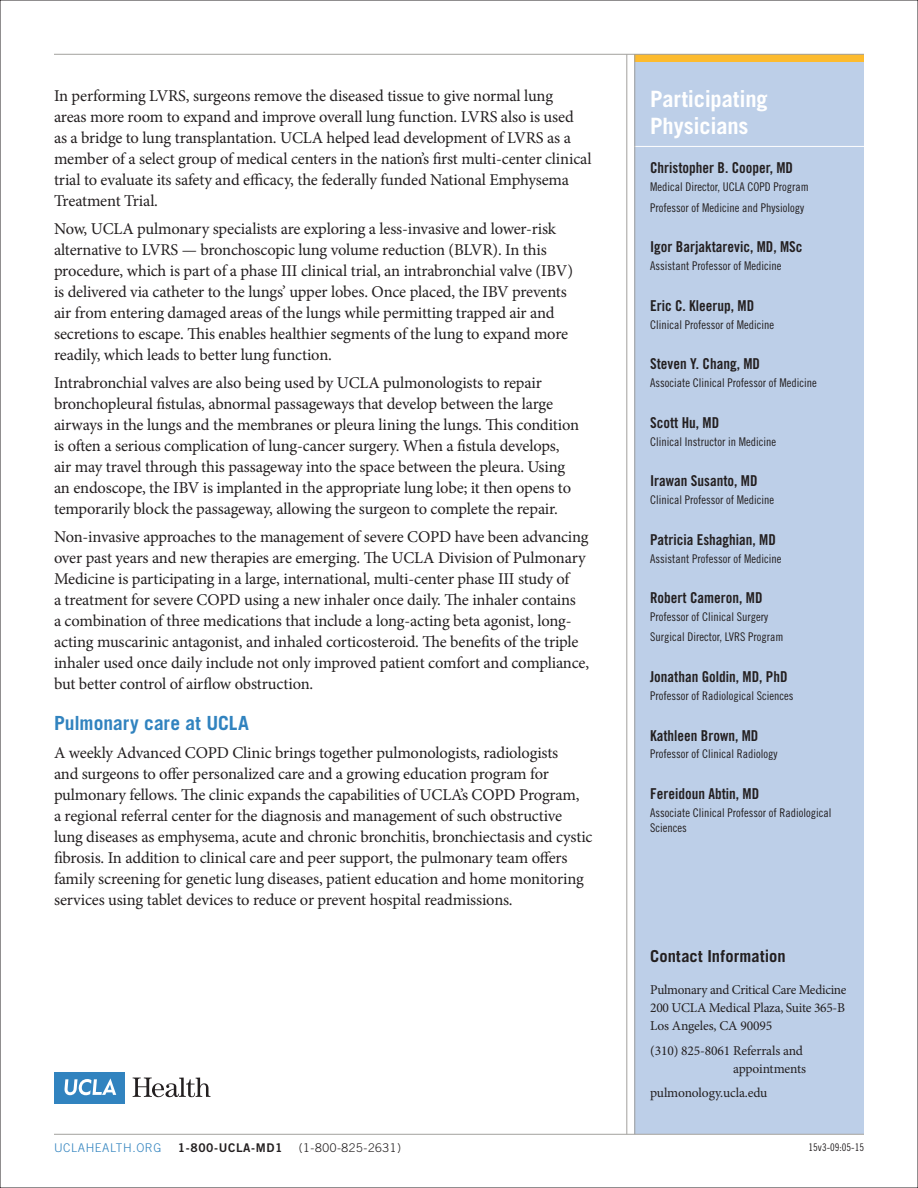
<style>
.page{position:relative;width:918px;height:1188px;background:#fff}
.page>*{position:absolute;margin:0;border:0;box-sizing:border-box;transform-origin:0 0}
.Sidebar_head{font:700 22.5px/27px "Trade Gothic";letter-spacing:-.005em;color:#fff}
.Blue_Subhead{font:700 19.5px "Trade Gothic";color:#3183bf}
.Body_copy{font:16.5px/21px "Minion Pro";letter-spacing:-.01em;color:#231f20}
.t1{font:700 16.5px "Trade Gothic";letter-spacing:.01em;color:#231f20}
.Faculty_Name{font:15px "Trade Gothic Bold Cond Twenty";color:#231f20}
.Sidebar_Copy{font:13.5px/18px "Minion Pro";letter-spacing:-.015em;color:#231f20;text-align:justify}
.Faculty_details{font:12px/15px "Trade Gothic Cond Eighteen";color:#231f20}
.t2{font:300 12px "Trade Gothic";letter-spacing:.05em;color:#231f20}
.t3{font:300 12px "Trade Gothic";letter-spacing:.05em;color:#3183bf}
.t4{font:12px "Trade Gothic Bold Two";letter-spacing:.05em;color:#231f20}
.t5{font:10.5px "Trade Gothic Cond Eighteen";color:#231f20}
</style>
<div class="page">
<div style="left:634px;top:54px;width:230px;height:1080px;background:#bdcfe8"></div>
<hr style="left:633px;top:146px;width:233px;height:1px;background:#fff">
<div style="left:634px;top:54px;width:230px;height:8px;background:#fdbb2e"></div>
<hr style="left:54px;top:1134px;width:810px;height:1px;background:#a2a19e">
<hr style="left:627px;top:54px;width:1px;height:1080px;background:#a2a19e">
<hr style="left:54px;top:54px;width:810px;height:1px;background:#a2a19e">
<hr style="left:634px;top:54px;width:1px;height:1080px;background:#a2a19e">
<div style="left:54px;top:1072px;width:71px;height:32px;background:#3183bf"></div>
<svg style="left:65px;top:1079px;width:51px;height:16px"></svg>
<svg style="left:133px;top:1078px;width:77px;height:19px"></svg>
<p class="Body_copy" style="left:54px;top:86px;width:539px">In performing LVRS, surgeons remove the diseased tissue to give normal lung<br>areas more room to expand and improve overall lung function. LVRS also is used<br>as a bridge to lung transplantation. UCLA helped lead development of LVRS as a member of a select group of medical centers in the nation’s first multi-center clinical trial to evaluate its safety and efficacy, the federally funded National Emphysema Treatment Trial.</p>
<p class="Body_copy" style="left:54px;top:218px;width:521px">Now, UCLA pulmonary specialists are exploring a less-invasive and lower-risk alternative to LVRS — bronchoscopic lung volume reduction (BLVR). In this procedure, which is part of a phase III clinical trial, an intrabronchial valve (IBV) is delivered via catheter to the lungs’ upper lobes. Once placed, the IBV prevents air from entering damaged areas of the lungs while permitting trapped air and secretions to escape. This enables healthier segments of the lung to expand more readily, which leads to better lung function.</p>
<p class="Body_copy" style="left:54px;top:372px;width:527px">Intrabronchial valves are also being used by UCLA pulmonologists to repair bronchopleural fistulas, abnormal passageways that develop between the large airways in the lungs and the membranes or pleura lining the lungs. This condition is often a serious complication of lung-cancer surgery. When a fistula develops, air may travel through this passageway into the space between the pleura. Using an endoscope, the IBV is implanted in the appropriate lung lobe; it then opens to temporarily block the passageway, allowing the surgeon to complete the repair.</p>
<p class="Body_copy" style="left:54px;top:526px;width:537px">Non-invasive approaches to the management of severe COPD have been advancing over past years and new therapies are emerging. The UCLA Division of Pulmonary Medicine is participating in a large, international, multi-center phase III study of<br>a treatment for severe COPD using a new inhaler once daily. The inhaler contains<br>a combination of three medications that include a long-acting beta agonist, long&shy;acting muscarinic antagonist, and inhaled corticosteroid. The benefits of the triple inhaler used once daily include not only improved patient comfort and compliance, but better control of airflow obstruction.</p>
<p class="Blue_Subhead" style="left:54px;top:711px;width:197px">Pulmonary care at UCLA</p>
<p class="Body_copy" style="left:54px;top:742px;width:540px">A weekly Advanced COPD Clinic brings together pulmonologists, radiologists<br>and surgeons to offer personalized care and a growing education program for pulmonary fellows. The clinic expands the capabilities of UCLA’s COPD Program,<br>a regional referral center for the diagnosis and management of such obstructive lung diseases as emphysema, acute and chronic bronchitis, bronchiectasis and cystic fibrosis. In addition to clinical care and peer support, the pulmonary team offers family screening for genetic lung diseases, patient education and home monitoring services using tablet devices to reduce or prevent hospital readmissions.</p>
<p class="t3" style="left:54px;top:1140px;width:109px">UCLAHEALTH.ORG</p>
<p class="t4" style="left:178px;top:1140px;width:106px">1-800-UCLA-MD1</p>
<p class="t2" style="left:299px;top:1140px;width:104px">(1-800-825-2631)</p>
<p class="Sidebar_head" style="left:650px;top:85px;width:119px">Participating<br>Physicians</p>
<p class="Faculty_Name" style="left:650px;top:159px;width:144px">Christopher B. Cooper, MD</p>
<p class="Faculty_details" style="left:650px;top:179px;width:160px">Medical Director, UCLA COPD Program</p>
<p class="Faculty_details" style="left:650px;top:200px;width:155px">Professor of Medicine and Physiology</p>
<p class="Faculty_Name" style="left:650px;top:238px;width:154px">Igor Barjaktarevic, MD, MSc</p>
<p class="Faculty_details" style="left:650px;top:258px;width:133px">Assistant Professor of Medicine</p>
<p class="Faculty_Name" style="left:650px;top:296px;width:106px">Eric C. Kleerup, MD</p>
<p class="Faculty_details" style="left:650px;top:317px;width:125px">Clinical Professor of Medicine</p>
<p class="Faculty_Name" style="left:650px;top:355px;width:111px">Steven Y. Chang, MD</p>
<p class="Faculty_details" style="left:650px;top:375px;width:168px">Associate Clinical Professor of Medicine</p>
<p class="Faculty_Name" style="left:650px;top:413px;width:71px">Scott Hu, MD</p>
<p class="Faculty_details" style="left:650px;top:434px;width:127px">Clinical Instructor in Medicine</p>
<p class="Faculty_Name" style="left:650px;top:472px;width:109px">Irawan Susanto, MD</p>
<p class="Faculty_details" style="left:650px;top:492px;width:125px">Clinical Professor of Medicine</p>
<p class="Faculty_Name" style="left:650px;top:530px;width:127px">Patricia Eshaghian, MD</p>
<p class="Faculty_details" style="left:650px;top:551px;width:133px">Assistant Professor of Medicine</p>
<p class="Faculty_Name" style="left:650px;top:589px;width:114px">Robert Cameron, MD</p>
<p class="Faculty_details" style="left:650px;top:609px;width:119px">Professor of Clinical Surgery</p>
<p class="Faculty_details" style="left:650px;top:630px;width:135px">Surgical Director, LVRS Program</p>
<p class="Faculty_Name" style="left:650px;top:668px;width:139px">Jonathan Goldin, MD, PhD</p>
<p class="Faculty_details" style="left:650px;top:688px;width:145px">Professor of Radiological Sciences</p>
<p class="Faculty_Name" style="left:650px;top:726px;width:110px">Kathleen Brown, MD</p>
<p class="Faculty_details" style="left:650px;top:747px;width:129px">Professor of Clinical Radiology</p>
<p class="Faculty_Name" style="left:650px;top:785px;width:111px">Fereidoun Abtin, MD</p>
<p class="Faculty_details" style="left:650px;top:805px;width:183px">Associate Clinical Professor of Radiological<br>Sciences</p>
<p class="t1" style="left:650px;top:946px;width:137px">Contact Information</p>
<p class="Sidebar_Copy" style="left:650px;top:981px;width:198px">Pulmonary and Critical Care Medicine 200 UCLA Medical Plaza, Suite 365-B Los Angeles, CA 90095</p>
<p class="Sidebar_Copy" style="left:650px;top:1041px;width:157px;text-align:right">(310) 825-8061 Referrals and appointments</p>
<p class="Sidebar_Copy" style="left:650px;top:1084px;width:119px">pulmonology.ucla.edu</p>
<p class="t5" style="left:809px;top:1141px;width:57px">15v3-09:05-15</p>
</div>
